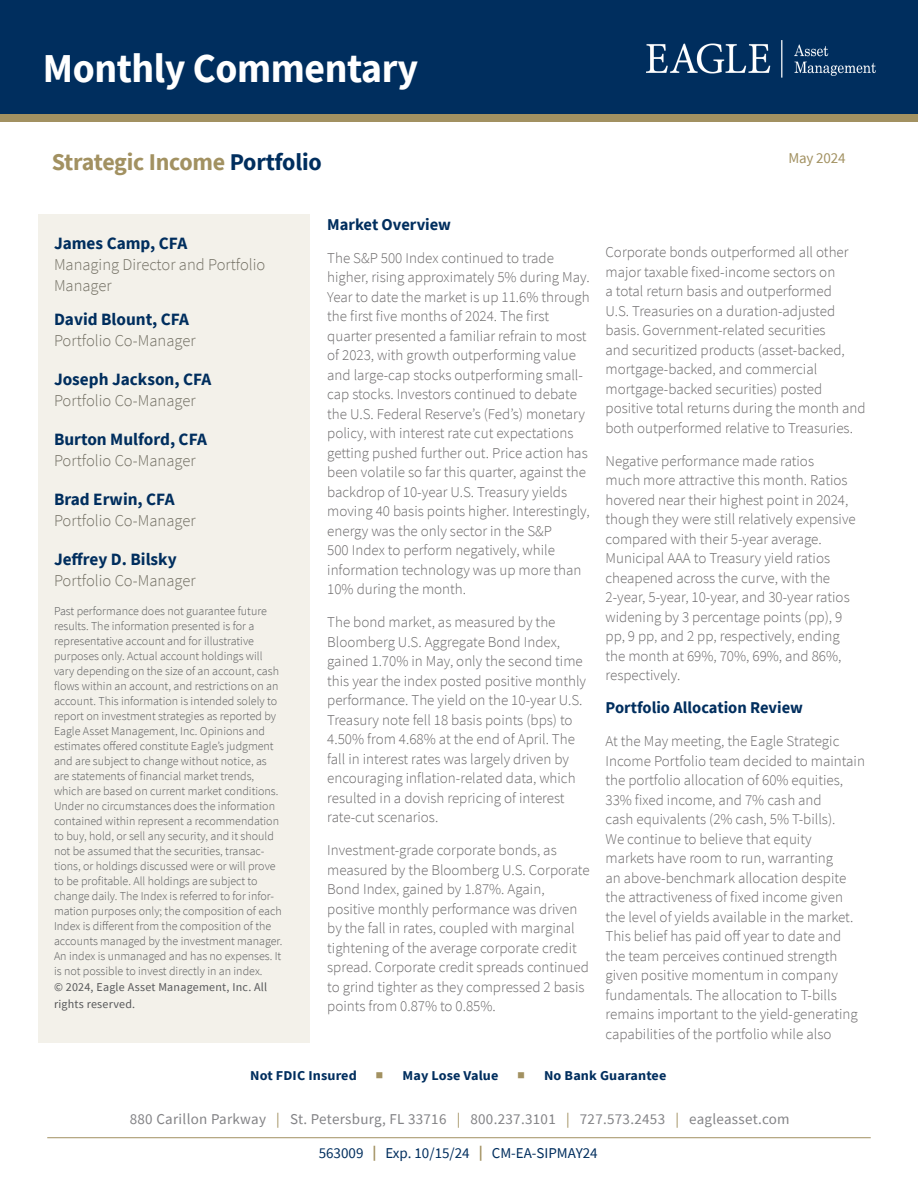
<style>
.page{position:relative;width:918px;height:1188px;background:#fff}
.page>*{position:absolute;margin:0;border:0;box-sizing:border-box;transform-origin:0 0}
.t1{font:700 40.95px "Source Sans Pro";letter-spacing:-.01em;color:#fff}
.t2{font:700 24px "Source Sans Pro";letter-spacing:-.01em;color:#a29161}
.Intro_bar_name{font:700 17.25px "Source Sans Pro";color:#002e5e}
.Intro_bar_name_-_title{font:300 16.5px/21px "Source Sans Pro";color:#726f63}
.Heading{font:700 16.5px "Source Sans Pro";color:#002e5e}
.Heading-2{font:300 15px/19.5px "Source Sans Pro";color:#696768}
.Body_Copy{font:300 15px/19.5px "Source Sans Pro";color:#696768}
.t3{font:15px "Source Sans Pro";letter-spacing:.02em;color:#838386}
.t4{font:15px "Source Sans Pro";color:#002e5e}
.t5{font:15px "Source Sans Pro";letter-spacing:-.01em;color:#a29161}
.t6{font:700 13.5px "Source Sans Pro";letter-spacing:.01em;color:#002e5e;scale:1.05 1}
.Side_bar_disclosure{font:300 12px/15px "Source Sans Pro";color:#57585a}
.Side_bar_disclosure-2{font:12px/16.5px "Source Sans Pro";letter-spacing:.02em;color:#57585a}
.s1{color:#002e5e}
.s2{color:#a29161}
.s3{font-weight:700;color:#a29161}
</style>
<div class="page">
<div style="left:0;top:0;width:918px;height:116px;background:#002e5e"></div>
<div style="left:0;top:114px;width:918px;height:8px;background:#a29161"></div>
<img style="left:646px;top:40px;width:229px;height:38px">
<hr style="left:47px;top:1137px;width:824px;height:1px;background:#a29161">
<div style="left:38px;top:215px;width:272px;height:828px;background:#f3f1ea"></div>
<h1 class="t1" style="left:43px;top:40px;width:377px">Monthly Commentary</h1>
<h2 class="t2" style="left:52px;top:146px;width:271px">Strategic Income <span class="s1">Portfolio</span></h2>
<p class="t5" style="left:788px;top:149px;width:59px">May 2024</p>
<p class="Intro_bar_name" style="left:54px;top:231px;width:135px">James Camp, CFA</p>
<p class="Intro_bar_name_-_title" style="left:54px;top:254px;width:213px">Managing Director and Portfolio<br>Manager</p>
<p class="Intro_bar_name" style="left:54px;top:308px;width:137px">David Blount, CFA</p>
<p class="Intro_bar_name_-_title" style="left:54px;top:330px;width:143px">Portfolio Co-Manager</p>
<p class="Intro_bar_name" style="left:54px;top:368px;width:159px">Joseph Jackson, CFA</p>
<p class="Intro_bar_name_-_title" style="left:54px;top:390px;width:143px">Portfolio Co-Manager</p>
<p class="Intro_bar_name" style="left:54px;top:428px;width:154px">Burton Mulford, CFA</p>
<p class="Intro_bar_name_-_title" style="left:54px;top:450px;width:143px">Portfolio Co-Manager</p>
<p class="Intro_bar_name" style="left:54px;top:488px;width:122px">Brad Erwin, CFA</p>
<p class="Intro_bar_name_-_title" style="left:54px;top:510px;width:143px">Portfolio Co-Manager</p>
<p class="Intro_bar_name" style="left:54px;top:548px;width:124px">Jeffrey D. Bilsky</p>
<p class="Intro_bar_name_-_title" style="left:54px;top:570px;width:143px">Portfolio Co-Manager</p>
<p class="Side_bar_disclosure" style="left:54px;top:603px;width:230px">Past performance does not guarantee future results. The information presented is for a representative account and for illustrative purposes only. Actual account holdings will vary depending on the size of an account, cash flows within an account, and restrictions on an account. This information is intended solely to report on investment strategies as reported by Eagle Asset Management, Inc. Opinions and estimates offered constitute Eagle’s judgment and are subject to change without notice, as are statements of financial market trends, which are based on current market conditions.<br>Under no circumstances does the information contained within represent a recommendation to buy, hold, or sell any security, and it should not be assumed that the securities, transac&shy;tions, or holdings discussed were or will prove to be profitable. All holdings are subject to change daily. The Index is referred to for infor&shy;mation purposes only; the composition of each Index is different from the composition of the accounts managed by the investment manager.<br>An index is unmanaged and has no expenses. It is not possible to invest directly in an index.</p>
<p class="Side_bar_disclosure-2" style="left:54px;top:979px;width:215px">© 2024, Eagle Asset Management, Inc. All rights reserved.</p>
<p class="Heading" style="left:327px;top:213px;width:125px">Market Overview</p>
<p class="Heading-2" style="left:327px;top:248px;width:264px">The S&amp;P 500 Index continued to trade higher, rising approximately 5% during May.<br>Year to date the market is up 11.6% through the first five months of 2024. The first quarter presented a familiar refrain to most of 2023, with growth outperforming value and large-cap stocks outperforming small&shy;cap stocks. Investors continued to debate the U.S. Federal Reserve’s (Fed’s) monetary policy, with interest rate cut expectations getting pushed further out. Price action has been volatile so far this quarter, against the backdrop of 10-year U.S. Treasury yields moving 40 basis points higher. Interestingly, energy was the only sector in the S&amp;P<br>500 Index to perform negatively, while information technology was up more than 10% during the month.</p>
<p class="Heading-2" style="left:327px;top:613px;width:260px">The bond market, as measured by the Bloomberg U.S. Aggregate Bond Index, gained 1.70% in May, only the second time this year the index posted positive monthly performance. The yield on the 10-year U.S.<br>Treasury note fell 18 basis points (bps) to 4.50% from 4.68% at the end of April. The fall in interest rates was largely driven by encouraging inflation-related data, which resulted in a dovish repricing of interest rate-cut scenarios.</p>
<p class="Heading-2" style="left:327px;top:841px;width:264px">Investment-grade corporate bonds, as measured by the Bloomberg U.S. Corporate Bond Index, gained by 1.87%. Again, positive monthly performance was driven by the fall in rates, coupled with marginal tightening of the average corporate credit spread. Corporate credit spreads continued to grind tighter as they compressed 2 basis points from 0.87% to 0.85%.</p>
<p class="Heading-2" style="left:606px;top:242px;width:262px">Corporate bonds outperformed all other major taxable fixed-income sectors on<br>a total return basis and outperformed<br>U.S. Treasuries on a duration-adjusted basis. Government-related securities<br>and securitized products (asset-backed, mortgage-backed, and commercial mortgage-backed securities) posted positive total returns during the month and both outperformed relative to Treasuries.</p>
<p class="Heading-2" style="left:606px;top:451px;width:252px">Negative performance made ratios<br>much more attractive this month. Ratios hovered near their highest point in 2024, though they were still relatively expensive compared with their 5-year average.<br>Municipal AAA to Treasury yield ratios cheapened across the curve, with the 2-year, 5-year, 10-year, and 30-year ratios widening by 3 percentage points (pp), 9 pp, 9 pp, and 2 pp, respectively, ending the month at 69%, 70%, 69%, and 86%, respectively.</p>
<p class="Heading" style="left:606px;top:696px;width:199px">Portfolio Allocation Review</p>
<p class="Body_Copy" style="left:606px;top:731px;width:261px">At the May meeting, the Eagle Strategic Income Portfolio team decided to maintain the portfolio allocation of 60% equities, 33% fixed income, and 7% cash and<br>cash equivalents (2% cash, 5% T-bills).<br>We continue to believe that equity<br>markets have room to run, warranting<br>an above-benchmark allocation despite the attractiveness of fixed income given the level of yields available in the market.<br>This belief has paid off year to date and the team perceives continued strength given positive momentum in company fundamentals. The allocation to T-bills remains important to the yield-generating capabilities of the portfolio while also</p>
<p class="t6" style="left:250px;top:1067px;width:103px">Not FDIC Insured</p>
<p class="t6" style="left:402px;top:1067px;width:93px">May Lose Value</p>
<p class="t6" style="left:544px;top:1067px;width:118px">No Bank Guarantee</p>
<p class="t3" style="left:130px;top:1110px;width:661px">880 Carillon Parkway <span class="s2">|</span> St. Petersburg, FL 33716 <span class="s2">|</span> 800.237.3101 <span class="s2">|</span> 727.573.2453 <span class="s2">|</span> eagleasset.com</p>
<p class="t4" style="left:319px;top:1144px;width:280px">563009 <span class="s3">|</span> Exp. 10/15/24 <span class="s3">|</span> CM-EA-SIPMAY24</p>
</div>
